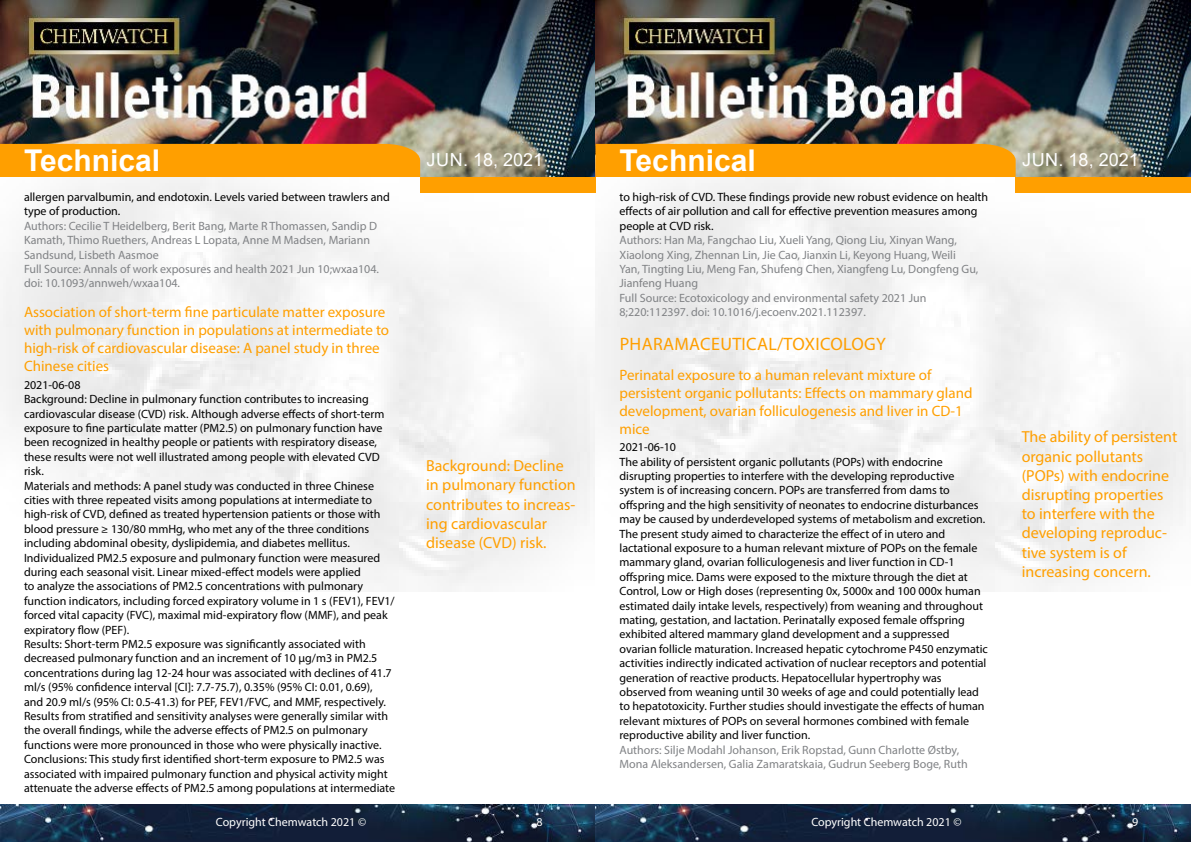
<style>
.page{position:relative;width:1191px;height:842px;background:#fff}
.page>*{position:absolute;margin:0;border:0;box-sizing:border-box;transform-origin:0 0}
.t1{font:700 30px "Arial";color:#fff}
.t2{font:18px "Myriad Pro";letter-spacing:.02em;color:#ff9f00}
.t3{font:18px "Arial";color:#fff}
.t4{font:16px/19.2px "Myriad Pro";color:#ff9f00}
.t5{font:15px/18px "Myriad Pro";color:#ff9f00}
.t6{font:12px/14.4px "Myriad Pro";color:#000}
.t7{font:12px/14.4px "Myriad Pro";color:#808285}
.t8{font:12px "Myriad Pro";color:#fff}
</style>
<div class="page">
<img style="left:0;top:0;width:1191px;height:592px">
<div style="left:420px;top:177px;width:175px;height:15px;background:#ff9f00"></div>
<div style="left:1015px;top:177px;width:176px;height:15px;background:#ff9f00"></div>
<div style="left:0;top:144px;width:420px;height:33px;background:#ff9f00"></div>
<div style="left:595px;top:144px;width:420px;height:33px;background:#ff9f00"></div>
<img style="left:0;top:804px;width:1191px;height:38px">
<h1 class="t1" style="left:24px;top:139px;width:138px">Technical</h1>
<h1 class="t1" style="left:619px;top:139px;width:138px">Technical</h1>
<p class="t6" style="left:24px;top:190px;width:367px">allergen parvalbumin, and endotoxin. Levels varied between trawlers and type of production.</p>
<p class="t7" style="left:24px;top:218px;width:356px">Authors: Cecilie T Heidelberg, Berit Bang, Marte R Thomassen, Sandip D Kamath, Thimo Ruethers, Andreas L Lopata, Anne M Madsen, Mariann Sandsund, Lisbeth Aasmoe<br>Full Source: Annals of work exposures and health 2021 Jun 10;wxaa104. doi: 10.1093/annweh/wxaa104.</p>
<p class="t5" style="left:24px;top:303px;width:367px">Association of short-term fine particulate matter exposure with pulmonary function in populations at intermediate to high-risk of cardiovascular disease: A panel study in three Chinese cities</p>
<p class="t6" style="left:24px;top:377px;width:373px">2021-06-08<br>Background: Decline in pulmonary function contributes to increasing cardiovascular disease (CVD) risk. Although adverse effects of short-term exposure to fine particulate matter (PM2.5) on pulmonary function have been recognized in healthy people or patients with respiratory disease, these results were not well illustrated among people with elevated CVD risk.<br>Materials and methods: A panel study was conducted in three Chinese cities with three repeated visits among populations at intermediate to high-risk of CVD, defined as treated hypertension patients or those with blood pressure ≥ 130/80 mmHg, who met any of the three conditions including abdominal obesity, dyslipidemia, and diabetes mellitus.<br>Individualized PM2.5 exposure and pulmonary function were measured during each seasonal visit. Linear mixed-effect models were applied<br>to analyze the associations of PM2.5 concentrations with pulmonary function indicators, including forced expiratory volume in 1 s (FEV1), FEV1/ forced vital capacity (FVC), maximal mid-expiratory flow (MMF), and peak expiratory flow (PEF).<br>Results: Short-term PM2.5 exposure was significantly associated with decreased pulmonary function and an increment of 10 μg/m3 in PM2.5 concentrations during lag 12-24 hour was associated with declines of 41.7 ml/s (95% confidence interval [CI]: 7.7-75.7), 0.35% (95% CI: 0.01, 0.69),<br>and 20.9 ml/s (95% CI: 0.5-41.3) for PEF, FEV1/FVC, and MMF, respectively.<br>Results from stratified and sensitivity analyses were generally similar with the overall findings, while the adverse effects of PM2.5 on pulmonary functions were more pronounced in those who were physically inactive.<br>Conclusions: This study first identified short-term exposure to PM2.5 was associated with impaired pulmonary function and physical activity might attenuate the adverse effects of PM2.5 among populations at intermediate</p>
<h2 class="t3" style="left:426px;top:148px;width:118px">JUN. 18, 2021</h2>
<h2 class="t3" style="left:1022px;top:148px;width:118px">JUN. 18, 2021</h2>
<p class="t6" style="left:619px;top:190px;width:370px">to high-risk of CVD. These findings provide new robust evidence on health effects of air pollution and call for effective prevention measures among people at CVD risk.</p>
<p class="t7" style="left:619px;top:233px;width:360px">Authors: Han Ma, Fangchao Liu, Xueli Yang, Qiong Liu, Xinyan Wang, Xiaolong Xing, Zhennan Lin, Jie Cao, Jianxin Li, Keyong Huang, Weili Yan, Tingting Liu, Meng Fan, Shufeng Chen, Xiangfeng Lu, Dongfeng Gu, Jianfeng Huang<br>Full Source: Ecotoxicology and environmental safety 2021 Jun 8;220:112397. doi: 10.1016/j.ecoenv.2021.112397.</p>
<h2 class="t2" style="left:619px;top:333px;width:268px">PHARAMACEUTICAL/TOXICOLOGY</h2>
<p class="t5" style="left:619px;top:366px;width:354px">Perinatal exposure to a human relevant mixture of persistent organic pollutants: Effects on mammary gland development, ovarian folliculogenesis and liver in CD-1 mice</p>
<p class="t6" style="left:619px;top:440px;width:370px">2021-06-10<br>The ability of persistent organic pollutants (POPs) with endocrine disrupting properties to interfere with the developing reproductive system is of increasing concern. POPs are transferred from dams to offspring and the high sensitivity of neonates to endocrine disturbances may be caused by underdeveloped systems of metabolism and excretion.<br>The present study aimed to characterize the effect of in utero and lactational exposure to a human relevant mixture of POPs on the female mammary gland, ovarian folliculogenesis and liver function in CD-1 offspring mice. Dams were exposed to the mixture through the diet at Control, Low or High doses (representing 0x, 5000x and 100 000x human estimated daily intake levels, respectively) from weaning and throughout mating, gestation, and lactation. Perinatally exposed female offspring exhibited altered mammary gland development and a suppressed ovarian follicle maturation. Increased hepatic cytochrome P450 enzymatic activities indirectly indicated activation of nuclear receptors and potential generation of reactive products. Hepatocellular hypertrophy was observed from weaning until 30 weeks of age and could potentially lead to hepatotoxicity. Further studies should investigate the effects of human relevant mixtures of POPs on several hormones combined with female reproductive ability and liver function.</p>
<p class="t7" style="left:619px;top:742px;width:350px">Authors: Silje Modahl Johanson, Erik Ropstad, Gunn Charlotte Østby,<br>Mona Aleksandersen, Galia Zamaratskaia, Gudrun Seeberg Boge, Ruth</p>
<h3 class="t4" style="left:1021px;top:427px;width:157px">The ability of persistent organic pollutants (POPs) with endocrine disrupting properties to interfere with the developing reproduc&shy;tive system is of increasing concern.</h3>
<h3 class="t4" style="left:426px;top:456px;width:151px">Background: Decline in pulmonary function contributes to increas&shy;ing cardiovascular disease (CVD) risk.</h3>
<p class="t8" style="left:216px;top:815px;width:152px">Copyright Chemwatch 2021 ©</p>
<p class="t8" style="left:536px;top:815px;width:8px">8</p>
<p class="t8" style="left:811px;top:815px;width:152px">Copyright Chemwatch 2021 ©</p>
<p class="t8" style="left:1132px;top:815px;width:8px">9</p>
</div>
